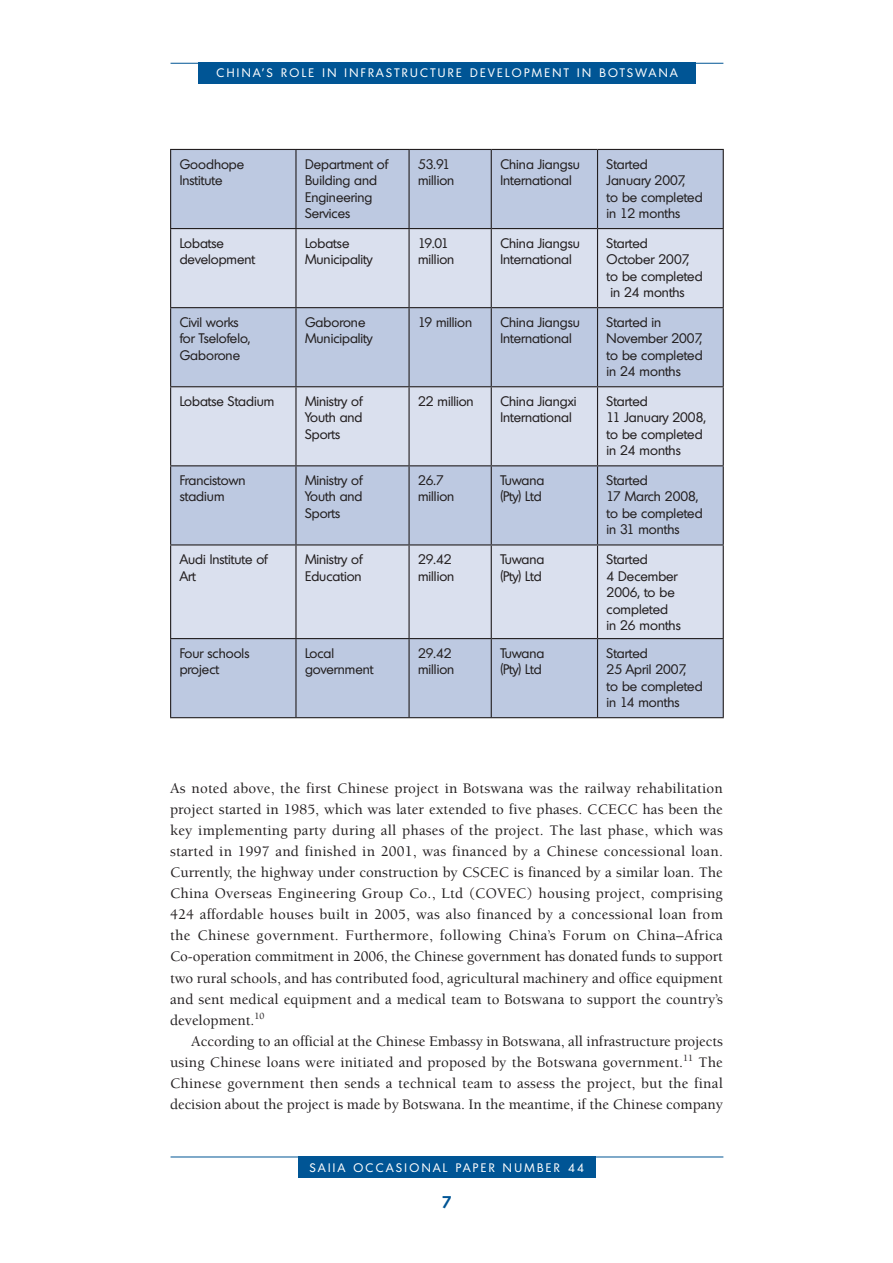
<style>
.page{position:relative;width:893px;height:1263px;background:#fff}
.page>*{position:absolute;margin:0;border:0;box-sizing:border-box;transform-origin:0 0}
.t1{font:600 16.5px "Montreal";color:#005595}
.t2{font:500 15px/21px "Berkeley Std";letter-spacing:-.005em;color:#231f20;text-align:justify}
.t3{font:13.5px/16.5px "Montreal";color:#231f20}
.t4{font:12px "Montreal TS";letter-spacing:.2em;color:#fff}
.t5{font:12px "Montreal";letter-spacing:.2em;color:#fff}
</style>
<div class="page">
<hr style="left:171px;top:63px;width:552px;height:1px;background:#005595">
<div style="left:198px;top:63px;width:498px;height:21px;background:#005595"></div>
<hr style="left:171px;top:1157px;width:552px;height:1px;background:#005595">
<div style="left:298px;top:1157px;width:298px;height:21px;background:#005595"></div>
<div style="left:171px;top:150px;width:552px;height:567px;background:#bdc9e1"></div>
<svg style="left:171px;top:229px;width:552px;height:409px;background:#cdd6e7"></svg>
<hr style="left:170px;top:149px;width:126px;height:1px;background:#231f20">
<hr style="left:170px;top:150px;width:1px;height:78px;background:#231f20">
<hr style="left:296px;top:149px;width:113px;height:1px;background:#231f20">
<hr style="left:295px;top:150px;width:1px;height:78px;background:#231f20">
<hr style="left:409px;top:149px;width:82px;height:1px;background:#231f20">
<hr style="left:408px;top:150px;width:2px;height:78px;background:#231f20">
<hr style="left:491px;top:149px;width:106px;height:1px;background:#231f20">
<hr style="left:491px;top:150px;width:1px;height:78px;background:#231f20">
<hr style="left:597px;top:149px;width:127px;height:1px;background:#231f20">
<hr style="left:597px;top:150px;width:1px;height:78px;background:#231f20">
<hr style="left:723px;top:150px;width:1px;height:78px;background:#231f20">
<hr style="left:170px;top:228px;width:126px;height:1px;background:#231f20">
<hr style="left:170px;top:229px;width:1px;height:78px;background:#231f20">
<hr style="left:296px;top:228px;width:113px;height:1px;background:#231f20">
<hr style="left:295px;top:229px;width:1px;height:78px;background:#231f20">
<hr style="left:409px;top:228px;width:82px;height:1px;background:#231f20">
<hr style="left:408px;top:229px;width:2px;height:78px;background:#231f20">
<hr style="left:491px;top:228px;width:106px;height:1px;background:#231f20">
<hr style="left:491px;top:229px;width:1px;height:78px;background:#231f20">
<hr style="left:597px;top:228px;width:127px;height:1px;background:#231f20">
<hr style="left:597px;top:229px;width:1px;height:78px;background:#231f20">
<hr style="left:723px;top:229px;width:1px;height:78px;background:#231f20">
<hr style="left:170px;top:307px;width:126px;height:1px;background:#231f20">
<hr style="left:170px;top:308px;width:1px;height:78px;background:#231f20">
<hr style="left:296px;top:307px;width:113px;height:1px;background:#231f20">
<hr style="left:295px;top:308px;width:1px;height:78px;background:#231f20">
<hr style="left:409px;top:307px;width:82px;height:1px;background:#231f20">
<hr style="left:408px;top:308px;width:2px;height:78px;background:#231f20">
<hr style="left:491px;top:307px;width:106px;height:1px;background:#231f20">
<hr style="left:491px;top:308px;width:1px;height:78px;background:#231f20">
<hr style="left:597px;top:307px;width:127px;height:1px;background:#231f20">
<hr style="left:597px;top:308px;width:1px;height:78px;background:#231f20">
<hr style="left:723px;top:308px;width:1px;height:78px;background:#231f20">
<hr style="left:170px;top:386px;width:126px;height:1px;background:#231f20">
<hr style="left:170px;top:387px;width:1px;height:78px;background:#231f20">
<hr style="left:296px;top:386px;width:113px;height:1px;background:#231f20">
<hr style="left:295px;top:387px;width:1px;height:78px;background:#231f20">
<hr style="left:409px;top:386px;width:82px;height:1px;background:#231f20">
<hr style="left:408px;top:387px;width:2px;height:78px;background:#231f20">
<hr style="left:491px;top:386px;width:106px;height:1px;background:#231f20">
<hr style="left:491px;top:387px;width:1px;height:78px;background:#231f20">
<hr style="left:597px;top:386px;width:127px;height:1px;background:#231f20">
<hr style="left:597px;top:387px;width:1px;height:78px;background:#231f20">
<hr style="left:723px;top:387px;width:1px;height:78px;background:#231f20">
<hr style="left:170px;top:465px;width:126px;height:1px;background:#231f20">
<hr style="left:170px;top:466px;width:1px;height:78px;background:#231f20">
<hr style="left:296px;top:465px;width:113px;height:1px;background:#231f20">
<hr style="left:295px;top:466px;width:1px;height:78px;background:#231f20">
<hr style="left:409px;top:465px;width:82px;height:1px;background:#231f20">
<hr style="left:408px;top:466px;width:2px;height:78px;background:#231f20">
<hr style="left:491px;top:465px;width:106px;height:1px;background:#231f20">
<hr style="left:491px;top:466px;width:1px;height:78px;background:#231f20">
<hr style="left:597px;top:465px;width:127px;height:1px;background:#231f20">
<hr style="left:597px;top:466px;width:1px;height:78px;background:#231f20">
<hr style="left:723px;top:466px;width:1px;height:78px;background:#231f20">
<hr style="left:170px;top:544px;width:126px;height:2px;background:#231f20">
<hr style="left:170px;top:546px;width:1px;height:92px;background:#231f20">
<hr style="left:296px;top:544px;width:113px;height:2px;background:#231f20">
<hr style="left:295px;top:546px;width:1px;height:92px;background:#231f20">
<hr style="left:409px;top:544px;width:82px;height:2px;background:#231f20">
<hr style="left:408px;top:546px;width:2px;height:92px;background:#231f20">
<hr style="left:491px;top:544px;width:106px;height:2px;background:#231f20">
<hr style="left:491px;top:546px;width:1px;height:92px;background:#231f20">
<hr style="left:597px;top:544px;width:127px;height:2px;background:#231f20">
<hr style="left:597px;top:546px;width:1px;height:92px;background:#231f20">
<hr style="left:723px;top:546px;width:1px;height:92px;background:#231f20">
<hr style="left:170px;top:638px;width:126px;height:1px;background:#231f20">
<hr style="left:170px;top:639px;width:1px;height:78px;background:#231f20">
<hr style="left:296px;top:638px;width:113px;height:1px;background:#231f20">
<hr style="left:295px;top:639px;width:1px;height:78px;background:#231f20">
<hr style="left:409px;top:638px;width:82px;height:1px;background:#231f20">
<hr style="left:408px;top:639px;width:2px;height:78px;background:#231f20">
<hr style="left:491px;top:638px;width:106px;height:1px;background:#231f20">
<hr style="left:491px;top:639px;width:1px;height:78px;background:#231f20">
<hr style="left:597px;top:638px;width:127px;height:1px;background:#231f20">
<hr style="left:597px;top:639px;width:1px;height:78px;background:#231f20">
<hr style="left:723px;top:639px;width:1px;height:78px;background:#231f20">
<hr style="left:170px;top:717px;width:554px;height:1px;background:#231f20">
<p class="t4" style="left:216px;top:69px;width:463px">CHINA’S ROLE IN INFRASTRUCTURE DEVELOPMENT IN BOTSWANA</p>
<p class="t3" style="left:180px;top:157px;width:66px">Goodhope<br>Institute</p>
<p class="t3" style="left:305px;top:157px;width:84px">Department of<br>Building and<br>Engineering<br>Services</p>
<p class="t3" style="left:418px;top:157px;width:38px">53.91 million</p>
<p class="t3" style="left:500px;top:157px;width:81px">China Jiangsu<br>International</p>
<p class="t3" style="left:606px;top:157px;width:97px">Started<br>January 2007,<br>to be completed in 12 months</p>
<p class="t3" style="left:180px;top:236px;width:77px">Lobatse development</p>
<p class="t3" style="left:305px;top:236px;width:69px">Lobatse<br>Municipality</p>
<p class="t3" style="left:418px;top:236px;width:38px">19.01 million</p>
<p class="t3" style="left:500px;top:236px;width:81px">China Jiangsu<br>International</p>
<p class="t3" style="left:606px;top:236px;width:97px">Started<br>October 2007, to be completed in 24 months</p>
<p class="t3" style="left:180px;top:315px;width:72px">Civil works for Tselofelo,<br>Gaborone</p>
<p class="t3" style="left:305px;top:315px;width:69px">Gaborone<br>Municipality</p>
<p class="t3" style="left:418px;top:315px;width:56px">19 million</p>
<p class="t3" style="left:500px;top:315px;width:81px">China Jiangsu<br>International</p>
<p class="t3" style="left:606px;top:315px;width:97px">Started in<br>November 2007, to be completed in 24 months</p>
<p class="t3" style="left:180px;top:394px;width:96px">Lobatse Stadium</p>
<p class="t3" style="left:305px;top:394px;width:59px;text-align:justify">Ministry of Youth and Sports</p>
<p class="t3" style="left:418px;top:394px;width:57px">22 million</p>
<p class="t3" style="left:500px;top:394px;width:78px">China Jiangxi<br>International</p>
<p class="t3" style="left:606px;top:394px;width:101px">Started<br>11 January 2008, to be completed in 24 months</p>
<p class="t3" style="left:180px;top:473px;width:67px">Francistown stadium</p>
<p class="t3" style="left:305px;top:473px;width:59px;text-align:justify">Ministry of Youth and Sports</p>
<p class="t3" style="left:418px;top:473px;width:38px">26.7 million</p>
<p class="t3" style="left:500px;top:473px;width:46px">Tuwana (Pty) Ltd</p>
<p class="t3" style="left:606px;top:473px;width:97px">Started<br>17 March 2008, to be completed in 31 months</p>
<p class="t3" style="left:180px;top:552px;width:89px">Audi Institute of<br>Art</p>
<p class="t3" style="left:305px;top:552px;width:59px">Ministry of<br>Education</p>
<p class="t3" style="left:418px;top:552px;width:38px">29.42 million</p>
<p class="t3" style="left:500px;top:552px;width:46px">Tuwana (Pty) Ltd</p>
<p class="t3" style="left:606px;top:552px;width:76px">Started<br>4 December<br>2006, to be completed in 26 months</p>
<p class="t3" style="left:180px;top:646px;width:71px">Four schools project</p>
<p class="t3" style="left:305px;top:646px;width:70px">Local government</p>
<p class="t3" style="left:418px;top:646px;width:38px">29.42 million</p>
<p class="t3" style="left:500px;top:646px;width:46px">Tuwana (Pty) Ltd</p>
<p class="t3" style="left:606px;top:646px;width:97px">Started<br>25 April 2007,<br>to be completed in 14 months</p>
<p class="t2" style="left:170px;top:779px;width:554px">As noted above, the first Chinese project in Botswana was the railway rehabilitation project started in 1985, which was later extended to five phases. CCECC has been the key implementing party during all phases of the project. The last phase, which was started in 1997 and finished in 2001, was financed by a Chinese concessional loan.<br>Currently, the highway under construction by CSCEC is financed by a similar loan. The China Overseas Engineering Group Co., Ltd (COVEC) housing project, comprising 424 affordable houses built in 2005, was also financed by a concessional loan from the Chinese government. Furthermore, following China’s Forum on China–Africa Co-operation commitment in 2006, the Chinese government has donated funds to support two rural schools, and has contributed food, agricultural machinery and office equipment and sent medical equipment and a medical team to Botswana to support the country’s development.<sup>10</sup></p>
<p class="t2" style="left:170px;top:1032px;width:554px;text-indent:21px">According to an official at the Chinese Embassy in Botswana, all infrastructure projects using Chinese loans were initiated and proposed by the Botswana government.<sup>11</sup> The Chinese government then sends a technical team to assess the project, but the final decision about the project is made by Botswana. In the meantime, if the Chinese company</p>
<p class="t5" style="left:310px;top:1163px;width:276px">SAIIA OCCASIONAL PAPER NUMBER 44</p>
<p class="t1" style="left:442px;top:1197px;width:12px">7</p>
</div>
